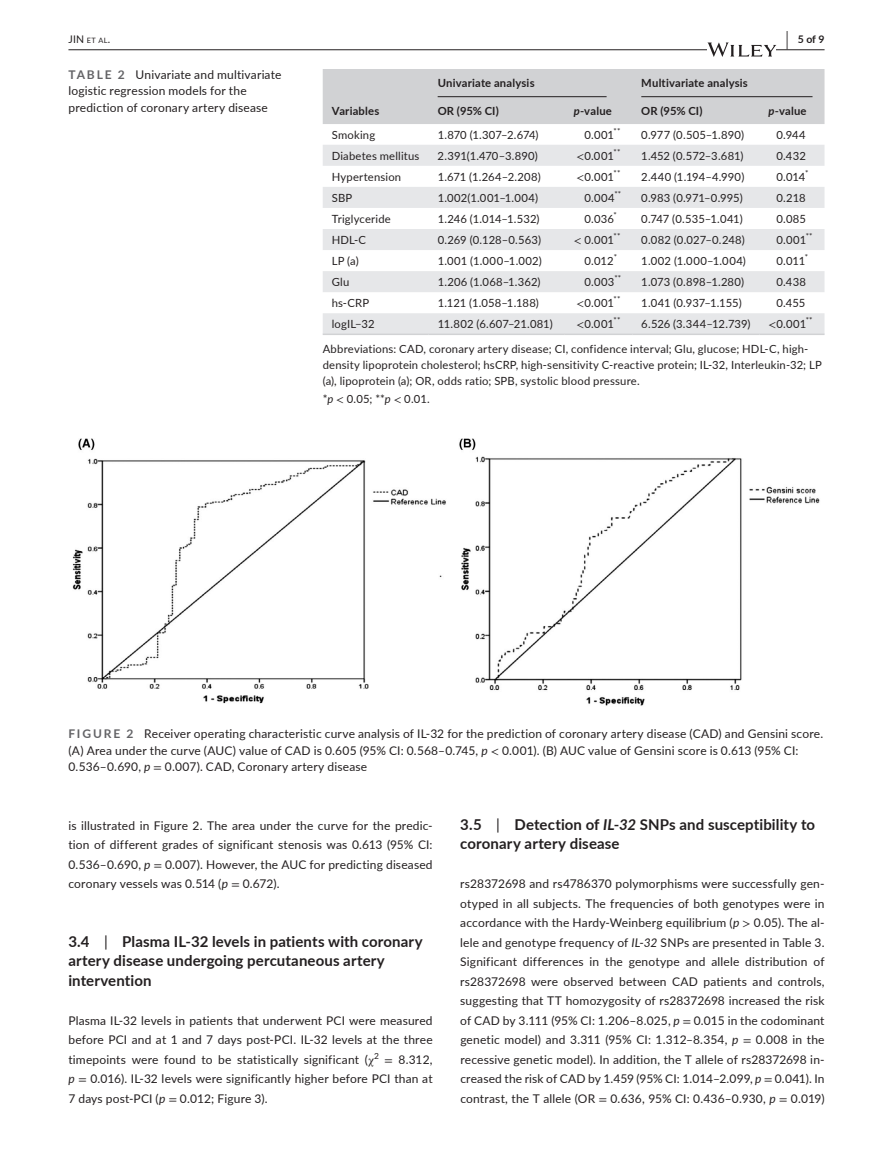
<style>
.page{position:relative;width:893px;height:1174px;background:#fff}
.page>*{position:absolute;margin:0;border:0;box-sizing:border-box;transform-origin:0 0}
.t1{font:700 15px/19.5px "Lato";letter-spacing:.005em;color:#231f20}
.t2{font:12px/19.5px "Lato";letter-spacing:.015em;color:#231f20;text-align:justify}
.t3{font:11.25px/15.8px "Lato";letter-spacing:.015em;color:#231f20}
.t4{font:700 11.25px "Lato";letter-spacing:.02em;color:#231f20}
.t5{font:11.25px "Lato";letter-spacing:-.005em;color:#231f20}
.t6{font:11.25px "Lato";letter-spacing:.05em;color:#231f20}
.t7{font:11.25px "Lato";letter-spacing:.045em;color:#231f20}
.t8{font:11.25px "Lato";letter-spacing:-.01em;color:#231f20}
.t9{font:10.5px "Lato";color:#231f20}
.t10{font:700 10.5px "Lato";color:#231f20}
.t11{font:7.8px "Lato";color:#231f20}
.s1{font-size:7.35px}
.s2{font-size:19.5px}
.s3{font-weight:700;color:#636366}
.s4{font-style:italic}
.s5{font-family:"STIX"}
.s6{font-weight:400}
</style>
<div class="page">
<hr style="left:68px;top:49px;width:756px;height:1px;background:#231f20">
<svg style="left:707px;top:42px;width:69px;height:15px"></svg>
<div style="left:323px;top:69px;width:501px;height:55px;background:#d1d2d4"></div>
<svg style="left:323px;top:145px;width:501px;height:188px;fill:#e6e7e9"></svg>
<hr style="left:323px;top:333px;width:106px;height:2px;background:#d1d2d4">
<hr style="left:429px;top:333px;width:136px;height:2px;background:#d1d2d4">
<hr style="left:565px;top:333px;width:67px;height:2px;background:#d1d2d4">
<hr style="left:632px;top:333px;width:127px;height:2px;background:#d1d2d4">
<hr style="left:759px;top:333px;width:65px;height:2px;background:#d1d2d4">
<hr style="left:438px;top:96px;width:169px;height:1px;background:#231f20">
<hr style="left:641px;top:96px;width:171px;height:1px;background:#231f20">
<img style="left:72px;top:438px;width:748px;height:268px">
<p class="t9" style="left:68px;top:31px;width:43px">JIN <span class="s1">et al</span>.</p>
<p class="t10" style="left:786px;top:31px;width:40px"><span class="s2">|</span> 5 of 9</p>
<p class="t2" style="left:68px;top:66px;width:214px;line-height:16.5px;text-align:left"><span class="s3">TABLE 2</span> Univariate and multivariate logistic regression models for the prediction of coronary artery disease</p>
<p class="t4" style="left:332px;top:102px;width:49px">Variables</p>
<p class="t4" style="left:438px;top:75px;width:98px">Univariate analysis</p>
<p class="t4" style="left:641px;top:75px;width:108px">Multivariate analysis</p>
<p class="t4" style="left:438px;top:102px;width:63px">OR (95% CI)</p>
<p class="t4" style="left:574px;top:102px;width:40px"><span class="s4">p</span>-value</p>
<p class="t4" style="left:641px;top:102px;width:63px">OR (95% CI)</p>
<p class="t4" style="left:768px;top:102px;width:40px"><span class="s4">p</span>-value</p>
<p class="t11" style="left:614px;top:125px;width:8px">**</p>
<p class="t3" style="left:332px;top:126px;width:45px">Smoking</p>
<p class="t5" style="left:438px;top:127px;width:102px">1.870 (1.307–2.674)</p>
<p class="t3" style="left:584px;top:126px;width:31px">0.001</p>
<p class="t3" style="left:641px;top:126px;width:104px">0.977 (0.505–1.890)</p>
<p class="t3" style="left:776px;top:126px;width:31px">0.944</p>
<p class="t11" style="left:614px;top:146px;width:8px">**</p>
<p class="t3" style="left:332px;top:147px;width:89px">Diabetes mellitus</p>
<p class="t3" style="left:438px;top:147px;width:102px">2.391(1.470–3.890)</p>
<p class="t3" style="left:576px;top:147px;width:39px"><span class="s5">&lt;</span>0.001</p>
<p class="t5" style="left:641px;top:148px;width:104px">1.452 (0.572–3.681)</p>
<p class="t3" style="left:776px;top:147px;width:31px">0.432</p>
<p class="t11" style="left:614px;top:167px;width:8px">**</p>
<p class="t3" style="left:332px;top:168px;width:71px">Hypertension</p>
<p class="t3" style="left:438px;top:168px;width:105px">1.671 (1.264–2.208)</p>
<p class="t3" style="left:576px;top:168px;width:39px"><span class="s5">&lt;</span>0.001</p>
<p class="t11" style="left:805px;top:167px;width:5px">*</p>
<p class="t3" style="left:641px;top:168px;width:105px">2.440 (1.194–4.990)</p>
<p class="t3" style="left:776px;top:168px;width:30px">0.014</p>
<p class="t11" style="left:614px;top:188px;width:8px">**</p>
<p class="t3" style="left:332px;top:189px;width:22px">SBP</p>
<p class="t7" style="left:438px;top:190px;width:102px">1.002(1.001–1.004)</p>
<p class="t3" style="left:584px;top:189px;width:32px">0.004</p>
<p class="t5" style="left:641px;top:190px;width:103px">0.983 (0.971–0.995)</p>
<p class="t3" style="left:776px;top:189px;width:31px">0.218</p>
<p class="t11" style="left:614px;top:209px;width:5px">*</p>
<p class="t3" style="left:332px;top:210px;width:61px">Triglyceride</p>
<p class="t3" style="left:438px;top:210px;width:103px">1.246 (1.014–1.532)</p>
<p class="t3" style="left:584px;top:210px;width:31px">0.036</p>
<p class="t8" style="left:641px;top:211px;width:103px">0.747 (0.535–1.041)</p>
<p class="t3" style="left:776px;top:210px;width:31px">0.085</p>
<p class="t11" style="left:614px;top:230px;width:8px">**</p>
<p class="t3" style="left:332px;top:232px;width:36px">HDL-C</p>
<p class="t3" style="left:438px;top:232px;width:105px">0.269 (0.128–0.563)</p>
<p class="t3" style="left:574px;top:232px;width:42px"><span class="s5">&lt;</span> 0.001</p>
<p class="t11" style="left:806px;top:230px;width:8px">**</p>
<p class="t3" style="left:641px;top:232px;width:105px">0.082 (0.027–0.248)</p>
<p class="t3" style="left:776px;top:232px;width:31px">0.001</p>
<p class="t11" style="left:614px;top:252px;width:5px">*</p>
<p class="t3" style="left:332px;top:253px;width:29px">LP (a)</p>
<p class="t6" style="left:438px;top:253px;width:106px">1.001 (1.000–1.002)</p>
<p class="t3" style="left:584px;top:253px;width:31px">0.012</p>
<p class="t11" style="left:805px;top:252px;width:5px">*</p>
<p class="t6" style="left:641px;top:253px;width:106px">1.002 (1.000–1.004)</p>
<p class="t3" style="left:776px;top:253px;width:30px">0.011</p>
<p class="t11" style="left:614px;top:273px;width:8px">**</p>
<p class="t3" style="left:332px;top:274px;width:19px">Glu</p>
<p class="t3" style="left:438px;top:274px;width:104px">1.206 (1.068–1.362)</p>
<p class="t3" style="left:584px;top:274px;width:31px">0.003</p>
<p class="t3" style="left:641px;top:274px;width:104px">1.073 (0.898–1.280)</p>
<p class="t3" style="left:776px;top:274px;width:31px">0.438</p>
<p class="t11" style="left:614px;top:294px;width:8px">**</p>
<p class="t3" style="left:332px;top:295px;width:39px">hs-CRP</p>
<p class="t3" style="left:438px;top:295px;width:103px">1.121 (1.058–1.188)</p>
<p class="t3" style="left:576px;top:295px;width:39px"><span class="s5">&lt;</span>0.001</p>
<p class="t3" style="left:641px;top:295px;width:102px">1.041 (0.937–1.155)</p>
<p class="t3" style="left:776px;top:295px;width:30px">0.455</p>
<p class="t11" style="left:806px;top:315px;width:8px">**</p>
<p class="t3" style="left:323px;top:341px;width:501px">Abbreviations: CAD, coronary artery disease; CI, confidence interval; Glu, glucose; HDL-C, high&shy;density lipoprotein cholesterol; hsCRP, high-sensitivity C-reactive protein; IL-32, Interleukin-32; LP (a), lipoprotein (a); OR, odds ratio; SPB, systolic blood pressure.</p>
<p class="t3" style="left:323px;top:390px;width:109px">*<span class="s4">p</span> <span class="s5">&lt;</span> 0.05; **<span class="s4">p</span> <span class="s5">&lt;</span> 0.01.</p>
<p class="t11" style="left:614px;top:315px;width:8px">**</p>
<p class="t3" style="left:641px;top:316px;width:111px">6.526 (3.344–12.739)</p>
<p class="t3" style="left:768px;top:316px;width:39px"><span class="s5">&lt;</span>0.001</p>
<p class="t3" style="left:332px;top:316px;width:44px">logIL−32</p>
<p class="t3" style="left:438px;top:316px;width:117px">11.802 (6.607–21.081)</p>
<p class="t3" style="left:576px;top:316px;width:39px"><span class="s5">&lt;</span>0.001</p>
<p class="t2" style="left:68px;top:725px;width:756px;line-height:16.5px;text-align:left"><span class="s3">FIGURE 2</span> Receiver operating characteristic curve analysis of IL-32 for the prediction of coronary artery disease (CAD) and Gensini score. (A) Area under the curve (AUC) value of CAD is 0.605 (95% CI: 0.568–0.745, <span class="s4">p</span> <span class="s5">&lt;</span> 0.001). (B) AUC value of Gensini score is 0.613 (95% CI:<br>0.536–0.690, <span class="s4">p</span> <span class="s5">=</span> 0.007). CAD, Coronary artery disease</p>
<p class="t2" style="left:68px;top:815px;width:366px">is illustrated in Figure 2. The area under the curve for the predic&shy;tion of different grades of significant stenosis was 0.613 (95% CI:<br>0.536–0.690, <span class="s4">p</span> <span class="s5">=</span> 0.007). However, the AUC for predicting diseased coronary vessels was 0.514 (<span class="s4">p</span> <span class="s5">=</span> 0.672).</p>
<p class="t1" style="left:68px;top:931px;width:356px">3.4 <span class="s6">|</span> Plasma IL-32 levels in patients with coronary artery disease undergoing percutaneous artery intervention</p>
<p class="t2" style="left:68px;top:1010px;width:366px">Plasma IL-32 levels in patients that underwent PCI were measured before PCI and at 1 and 7 days post-PCI. IL-32 levels at the three timepoints were found to be statistically significant (<span class="s5">χ</span><sup>2</sup> <span class="s5">=</span> 8.312, <span class="s4">p</span> <span class="s5">=</span> 0.016). IL-32 levels were significantly higher before PCI than at 7 days post-PCI (<span class="s4">p</span> <span class="s5">=</span> 0.012; Figure 3).</p>
<p class="t1" style="left:460px;top:814px;width:356px">3.5 <span class="s6">|</span> Detection of <span class="s4">IL</span>-<span class="s4">32</span> SNPs and susceptibility to coronary artery disease</p>
<p class="t2" style="left:460px;top:873px;width:366px">rs28372698 and rs4786370 polymorphisms were successfully gen&shy;otyped in all subjects. The frequencies of both genotypes were in accordance with the Hardy-Weinberg equilibrium (<span class="s4">p</span> <span class="s5">&gt;</span> 0.05). The al&shy;lele and genotype frequency of <span class="s4">IL</span>-<span class="s4">32</span> SNPs are presented in Table 3.<br>Significant differences in the genotype and allele distribution of rs28372698 were observed between CAD patients and controls, suggesting that TT homozygosity of rs28372698 increased the risk of CAD by 3.111 (95% CI: 1.206–8.025, <span class="s4">p</span> <span class="s5">=</span> 0.015 in the codominant genetic model) and 3.311 (95% CI: 1.312–8.354, <span class="s4">p</span> <span class="s5">=</span> 0.008 in the recessive genetic model). In addition, the T allele of rs28372698 in&shy;creased the risk of CAD by 1.459 (95% CI: 1.014–2.099, <span class="s4">p</span> <span class="s5">=</span> 0.041). In contrast, the T allele (OR <span class="s5">=</span> 0.636, 95% CI: 0.436–0.930, <span class="s4">p</span> <span class="s5">=</span> 0.019)</p>
</div>
